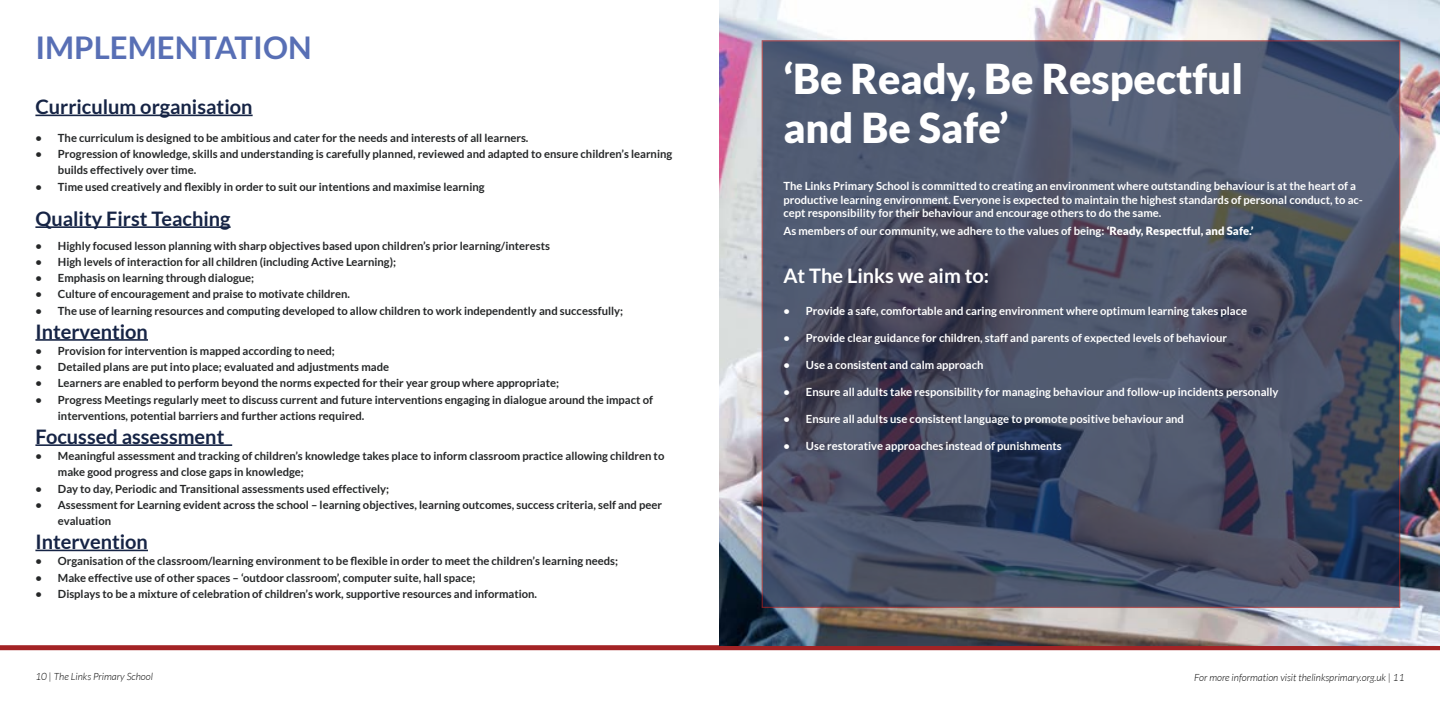
<style>
.page{position:relative;width:1440px;height:720px;background:#fff}
.page>*{position:absolute;margin:0;border:0;box-sizing:border-box;transform-origin:0 0}
.t1{font:900 41.25px/49.5px "Lato";color:#fff}
.t2{font:700 31.25px "Lato";color:#586fb5}
.t3{font:700 20px "Lato";color:#162445}
.t4{font:700 20px "Lato";color:#fff}
.t5{font:700 11.25px/16.2px "Lato";color:#252728}
.t6{font:700 11.25px/13.5px "Lato";color:#fff}
.t7{font:italic 300 10px "Lato";color:#000}
.s1{font-weight:900}
</style>
<div class="page">
<div style="left:0;top:645px;width:1440px;height:5px;background:#a32325"></div>
<hr style="left:35px;top:115px;width:218px;height:1px;background:#162445">
<hr style="left:35px;top:226px;width:196px;height:2px;background:#162445">
<hr style="left:35px;top:339px;width:113px;height:2px;background:#162445">
<hr style="left:35px;top:444px;width:197px;height:2px;background:#162445">
<hr style="left:35px;top:550px;width:113px;height:1px;background:#162445">
<img style="left:719px;top:0;width:721px;height:645px">
<svg style="left:762px;top:40px;width:638px;height:568px;background:#4a5167"></svg>
<h2 class="t2" style="left:35px;top:30px;width:278px">IMPLEMENTATION</h2>
<h3 class="t3" style="left:35px;top:95px;width:219px">Curriculum organisation</h3>
<p class="t5" style="left:35px;top:130px;width:495px">• The curriculum is designed to be ambitious and cater for the needs and interests of all learners.</p>
<p class="t5" style="left:58px;top:146px;width:616px;text-indent:-22px">• Progression of knowledge, skills and understanding is carefully planned, reviewed and adapted to ensure children’s learning builds effectively over time.</p>
<p class="t5" style="left:35px;top:178px;width:451px">• Time used creatively and flexibly in order to suit our intentions and maximise learning</p>
<h3 class="t3" style="left:35px;top:207px;width:197px">Quality First Teaching</h3>
<p class="t5" style="left:35px;top:237px;width:516px">• Highly focused lesson planning with sharp objectives based upon children’s prior learning/interests</p>
<p class="t5" style="left:35px;top:254px;width:362px">• High levels of interaction for all children (including Active Learning);</p>
<p class="t5" style="left:35px;top:270px;width:220px">• Emphasis on learning through dialogue;</p>
<p class="t5" style="left:35px;top:286px;width:316px">• Culture of encouragement and praise to motivate children.</p>
<p class="t5" style="left:35px;top:302px;width:589px">• The use of learning resources and computing developed to allow children to work independently and successfully;</p>
<h3 class="t3" style="left:35px;top:320px;width:114px">Intervention</h3>
<p class="t5" style="left:35px;top:343px;width:301px">• Provision for intervention is mapped according to need;</p>
<p class="t5" style="left:35px;top:359px;width:355px">• Detailed plans are put into place; evaluated and adjustments made</p>
<p class="t5" style="left:35px;top:375px;width:525px">• Learners are enabled to perform beyond the norms expected for their year group where appropriate;</p>
<p class="t5" style="left:58px;top:391px;width:597px;text-indent:-22px">• Progress Meetings regularly meet to discuss current and future interventions engaging in dialogue around the impact of interventions, potential barriers and further actions required.</p>
<h3 class="t3" style="left:35px;top:425px;width:190px">Focussed assessment</h3>
<p class="t5" style="left:58px;top:448px;width:608px;text-indent:-22px">• Meaningful assessment and tracking of children’s knowledge takes place to inform classroom practice allowing children to make good progress and close gaps in knowledge;</p>
<p class="t5" style="left:35px;top:480px;width:355px">• Day to day, Periodic and Transitional assessments used effectively;</p>
<p class="t5" style="left:58px;top:497px;width:606px;text-indent:-22px">• Assessment for Learning evident across the school – learning objectives, learning outcomes, success criteria, self and peer evaluation</p>
<h3 class="t3" style="left:35px;top:530px;width:114px">Intervention</h3>
<p class="t5" style="left:35px;top:553px;width:584px">• Organisation of the classroom/learning environment to be flexible in order to meet the children’s learning needs;</p>
<p class="t5" style="left:35px;top:569px;width:442px">• Make effective use of other spaces – ‘outdoor classroom’, computer suite, hall space;</p>
<p class="t5" style="left:35px;top:586px;width:503px">• Displays to be a mixture of celebration of children’s work, supportive resources and information.</p>
<h1 class="t1" style="left:783px;top:53px;width:461px">‘Be Ready, Be Respectful and Be Safe’</h1>
<p class="t6" style="left:783px;top:179px;width:581px">The Links Primary School is committed to creating an environment where outstanding behaviour is at the heart of a productive learning environment. Everyone is expected to maintain the highest standards of personal conduct, to ac&shy;cept responsibility for their behaviour and encourage others to do the same.</p>
<p class="t6" style="left:783px;top:224px;width:471px">As members of our community, we adhere to the values of being: <span class="s1">‘Ready, Respectful, and Safe.’</span></p>
<h3 class="t4" style="left:783px;top:264px;width:207px">At The Links we aim to:</h3>
<p class="t6" style="left:783px;top:304px;width:465px">• Provide a safe, comfortable and caring environment where optimum learning takes place</p>
<p class="t6" style="left:783px;top:331px;width:445px">• Provide clear guidance for children, staff and parents of expected levels of behaviour</p>
<p class="t6" style="left:783px;top:358px;width:202px">• Use a consistent and calm approach</p>
<p class="t6" style="left:783px;top:385px;width:497px">• Ensure all adults take responsibility for managing behaviour and follow-up incidents personally</p>
<p class="t6" style="left:783px;top:412px;width:402px">• Ensure all adults use consistent language to promote positive behaviour and</p>
<p class="t6" style="left:783px;top:439px;width:280px">• Use restorative approaches instead of punishments</p>
<p class="t7" style="left:35px;top:671px;width:119px">10 | The Links Primary School</p>
<p class="t7" style="left:1194px;top:672px;width:212px">For more information visit thelinksprimary.org.uk | 11</p>
</div>
